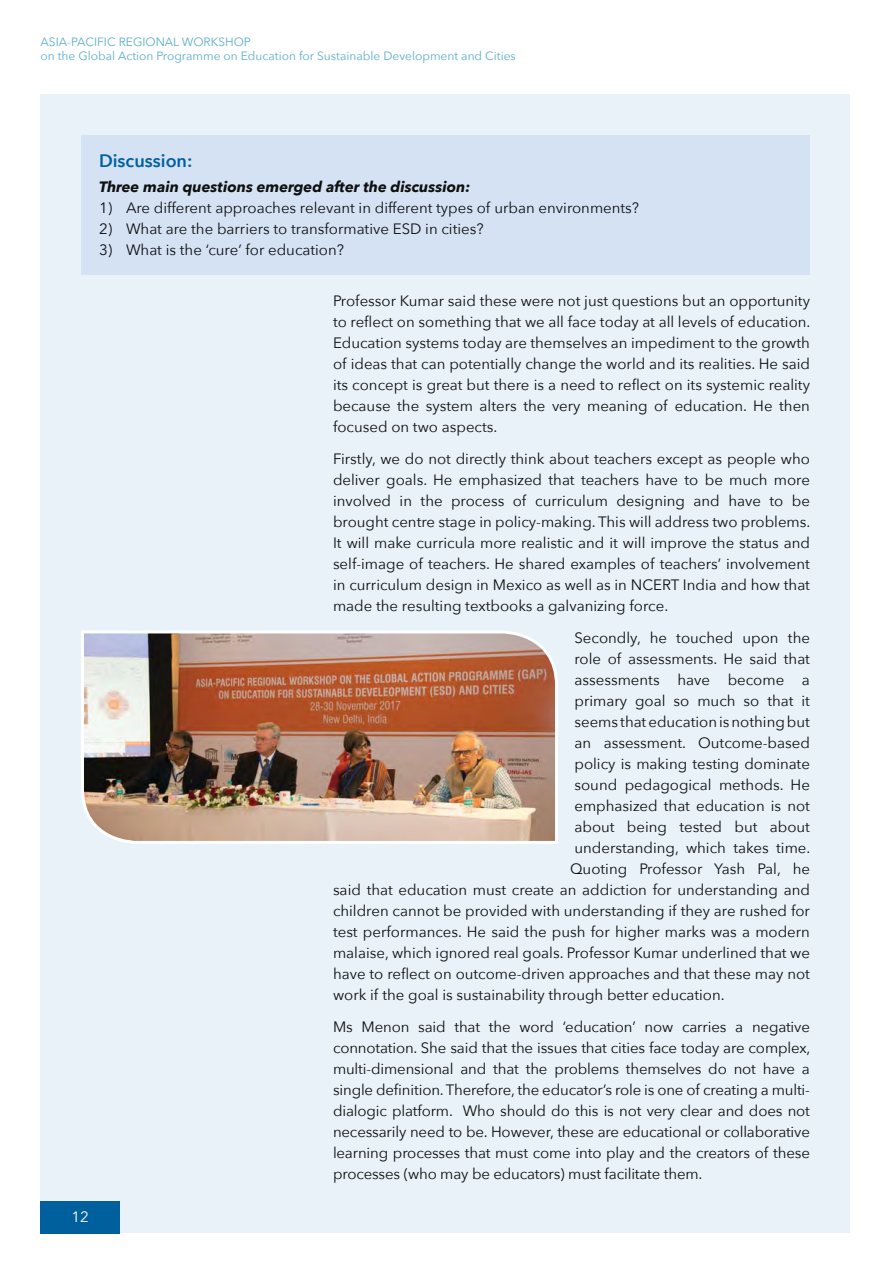
<style>
.page{position:relative;width:891px;height:1261px;background:#fff}
.page>*{position:absolute;margin:0;border:0;box-sizing:border-box;transform-origin:0 0}
.t1{font:600 18px "Avenir Next LT Pro";color:#00609e}
.t2{font:15px/21px "Avenir Next LT Pro";color:#0e0f0f;text-align:justify}
.t3{font:italic 700 15px "Avenir Next LT Pro";color:#0e0f0f}
.t4{font:15px "Avenir Next LT Pro";color:#fff}
.t5{font:12px/14.4px "Avenir Next LT Pro";color:#5badce}
</style>
<div class="page">
<div style="left:40px;top:94px;width:810px;height:1139px;background:#e8f2f8"></div>
<div style="left:40px;top:1200px;width:80px;height:33px;background:#00609e"></div>
<img style="left:81px;top:630px;width:477px;height:214px">
<div style="left:81px;top:135px;width:729px;height:140px;background:#d4e2f4"></div>
<p class="t5" style="left:40px;top:35px;width:477px">ASIA-PACIFIC REGIONAL WORKSHOP<br>on the Global Action Programme on Education for Sustainable Development and Cities</p>
<p class="t1" style="left:99px;top:153px;width:95px">Discussion:</p>
<p class="t3" style="left:99px;top:181px;width:373px">Three main questions emerged after the discussion:</p>
<p class="t2" style="left:99px;top:199px;width:542px">1) Are different approaches relevant in different types of urban environments?</p>
<p class="t2" style="left:99px;top:220px;width:386px">2) What are the barriers to transformative ESD in cities?</p>
<p class="t2" style="left:99px;top:241px;width:246px">3) What is the ‘cure’ for education?</p>
<p class="t4" style="left:71px;top:1210px;width:19px">12</p>
<p class="t2" style="left:333px;top:291px;width:479px">Professor Kumar said these were not just questions but an opportunity to reflect on something that we all face today at all levels of education.<br>Education systems today are themselves an impediment to the growth of ideas that can potentially change the world and its realities. He said its concept is great but there is a need to reflect on its systemic reality because the system alters the very meaning of education. He then focused on two aspects.</p>
<p class="t2" style="left:333px;top:449px;width:479px">Firstly, we do not directly think about teachers except as people who deliver goals. He emphasized that teachers have to be much more involved in the process of curriculum designing and have to be brought centre stage in policy-making. This will address two problems.<br>It will make curricula more realistic and it will improve the status and self-image of teachers. He shared examples of teachers’ involvement in curriculum design in Mexico as well as in NCERT India and how that made the resulting textbooks a galvanizing force.</p>
<p class="t2" style="left:575px;top:628px;width:237px">Secondly, he touched upon the</p>
<p class="t2" style="left:575px;top:649px;width:237px">role of assessments. He said that</p>
<p class="t2" style="left:575px;top:670px;width:237px">assessments have become a</p>
<p class="t2" style="left:575px;top:691px;width:237px">primary goal so much so that it</p>
<p class="t2" style="left:575px;top:712px;width:237px">seems that education is nothing but</p>
<p class="t2" style="left:575px;top:733px;width:237px">an assessment. Outcome-based</p>
<p class="t2" style="left:575px;top:754px;width:237px">policy is making testing dominate</p>
<p class="t2" style="left:575px;top:775px;width:237px">sound pedagogical methods. He</p>
<p class="t2" style="left:575px;top:796px;width:237px">emphasized that education is not</p>
<p class="t2" style="left:575px;top:817px;width:237px">about being tested but about</p>
<p class="t2" style="left:575px;top:838px;width:237px">understanding, which takes time.</p>
<p class="t2" style="left:570px;top:859px;width:242px">Quoting Professor Yash Pal, he</p>
<p class="t2" style="left:333px;top:880px;width:479px">said that education must create an addiction for understanding and</p>
<p class="t2" style="left:333px;top:901px;width:478px">children cannot be provided with understanding if they are rushed for</p>
<p class="t2" style="left:333px;top:922px;width:479px">test performances. He said the push for higher marks was a modern</p>
<p class="t2" style="left:333px;top:943px;width:479px">malaise, which ignored real goals. Professor Kumar underlined that we</p>
<p class="t2" style="left:333px;top:964px;width:479px">have to reflect on outcome-driven approaches and that these may not</p>
<p class="t2" style="left:333px;top:985px;width:393px">work if the goal is sustainability through better education.</p>
<p class="t2" style="left:333px;top:1017px;width:479px">Ms Menon said that the word ‘education’ now carries a negative connotation. She said that the issues that cities face today are complex, multi-dimensional and that the problems themselves do not have a single definition. Therefore, the educator’s role is one of creating a multi&shy;dialogic platform. Who should do this is not very clear and does not necessarily need to be. However, these are educational or collaborative learning processes that must come into play and the creators of these processes (who may be educators) must facilitate them.</p>
</div>
